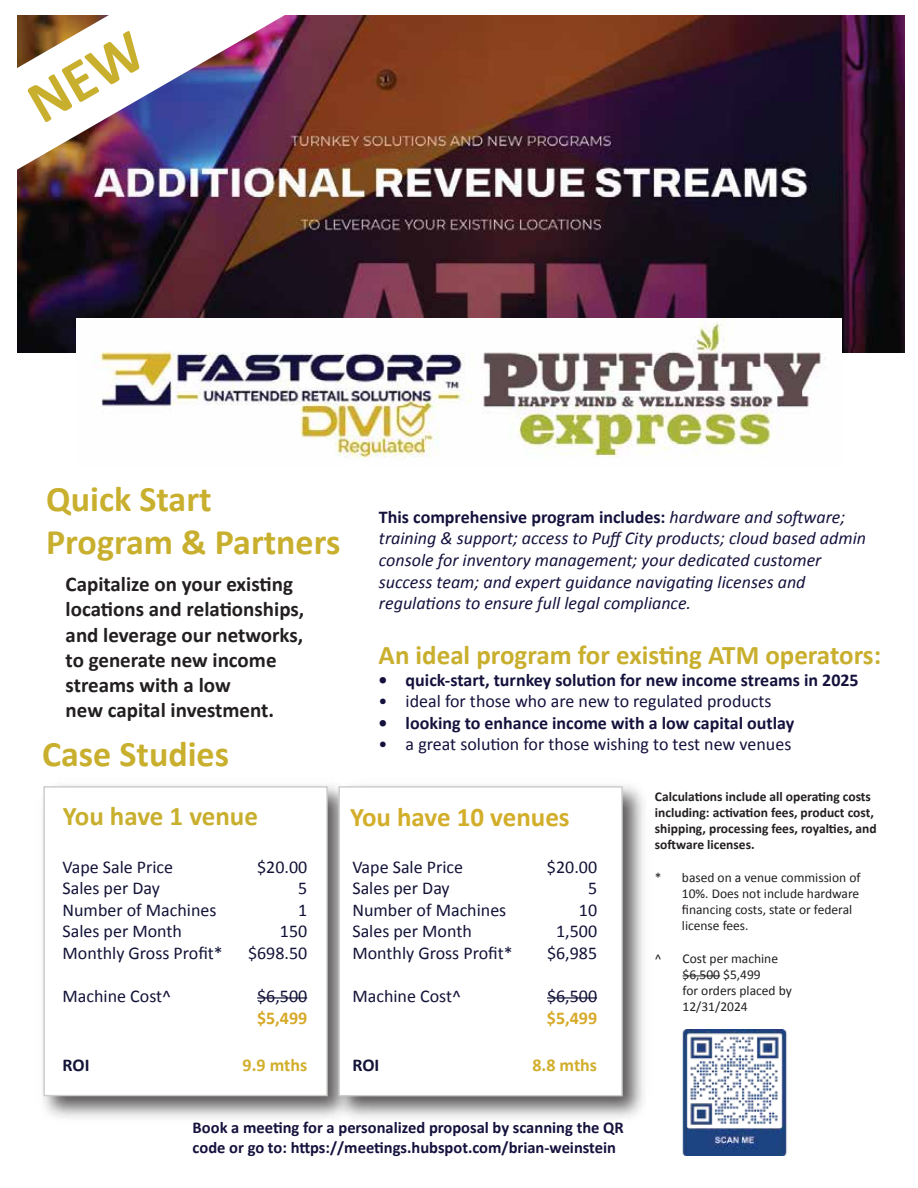
<style>
.page{position:relative;width:918px;height:1188px;background:#fff}
.page>*{position:absolute;margin:0;border:0;box-sizing:border-box;transform-origin:0 0}
.t1{font:700 36px/43.2px "Calibri";color:#c9af2e}
.t2{font:700 27px "Calibri";color:#c9af2e}
.t3{font:700 27px "Calibri";color:#d2ae2a}
.t4{font:700 21px/25.2px "Calibri";color:#231f20}
.t5{font:italic 18px/21.6px "Calibri";color:#14123d}
.t6{font:18px "Calibri";color:#131338}
.t7{font:700 18px "Calibri";color:#14123d}
.t8{font:18px "Calibri";color:#14123d}
.t9{font:700 18px "Calibri";color:#d1ae2b}
.t10{font:700 18px "Calibri";color:#d7a928}
.t11{font:700 18px "Calibri";letter-spacing:-.005em;color:#131338}
.t12{font:700 16.5px/19.8px "Calibri";color:#15123e}
.t13{font:13.5px/16.2px "Calibri";color:#231f20}
.t14{font:700 13.5px/16.2px "Calibri";color:#231f20}
.s1{font-weight:700;font-style:normal}
</style>
<div class="page">
<img style="left:18px;top:15px;width:886px;height:337px">
<img style="left:17px;top:15px;width:292px;height:165px">
<img style="left:77px;top:318px;width:764px;height:140px">
<img style="left:43px;top:785px;width:284px;height:333px">
<div style="left:43px;top:786px;width:285px;height:310px;background:#fff;border:1px solid #cccccb"></div>
<hr style="left:257px;top:997px;width:50px;height:2px;background:#131338">
<img style="left:327px;top:785px;width:317px;height:333px">
<div style="left:338px;top:786px;width:285px;height:310px;background:#fff;border:1px solid #cccccb"></div>
<hr style="left:547px;top:997px;width:50px;height:2px;background:#131338">
<hr style="left:683px;top:975px;width:37px;height:1px;background:#231f20">
<img style="left:682px;top:1029px;width:105px;height:127px">
<svg style="left:27px;top:30px;width:121px;height:93px"></svg>
<h1 class="t1" style="left:46px;top:476px;width:296px">Quick Start<br>Program &amp; Partners</h1>
<p class="t4" style="left:66px;top:571px;width:240px">Capitalize on your existing locations and relationships, and leverage our networks, to generate new income streams with a low<br>new capital investment.</p>
<h1 class="t1" style="left:42px;top:731px;width:188px">Case Studies</h1>
<h2 class="t2" style="left:63px;top:797px;width:197px">You have 1 venue</h2>
<p class="t6" style="left:63px;top:854px;width:112px">Vape Sale Price</p>
<p class="t6" style="left:257px;top:854px;width:52px">$20.00</p>
<p class="t6" style="left:63px;top:876px;width:99px">Sales per Day</p>
<p class="t6" style="left:298px;top:876px;width:11px">5</p>
<p class="t6" style="left:63px;top:897px;width:155px">Number of Machines</p>
<p class="t6" style="left:298px;top:897px;width:11px">1</p>
<p class="t6" style="left:63px;top:919px;width:121px">Sales per Month</p>
<p class="t6" style="left:280px;top:919px;width:29px">150</p>
<p class="t6" style="left:63px;top:940px;width:162px">Monthly Gross Profit*</p>
<p class="t6" style="left:248px;top:940px;width:61px">$698.50</p>
<p class="t6" style="left:63px;top:984px;width:110px">Machine Cost^</p>
<p class="t6" style="left:257px;top:984px;width:52px">$6,500</p>
<p class="t10" style="left:257px;top:1005px;width:52px">$5,499</p>
<p class="t11" style="left:63px;top:1052px;width:28px">ROI</p>
<p class="t9" style="left:243px;top:1052px;width:66px">9.9 mths</p>
<p class="t5" style="left:379px;top:505px;width:489px"><span class="s1">This comprehensive program includes:</span> hardware and software; training &amp; support; access to Puff City products; cloud based admin console for inventory management; your dedicated customer success team; and expert guidance navigating licenses and regulations to ensure full legal compliance.</p>
<h2 class="t2" style="left:379px;top:636px;width:504px">An ideal program for existing ATM operators:</h2>
<p class="t7" style="left:379px;top:667px;width:482px">• quick-start, turnkey solution for new income streams in 2025</p>
<p class="t8" style="left:379px;top:689px;width:394px">• ideal for those who are new to regulated products</p>
<p class="t7" style="left:379px;top:710px;width:417px">• looking to enhance income with a low capital outlay</p>
<p class="t8" style="left:379px;top:732px;width:414px">• a great solution for those wishing to test new venues</p>
<h2 class="t3" style="left:350px;top:797px;width:221px">You have 10 venues</h2>
<p class="t6" style="left:352px;top:854px;width:112px">Vape Sale Price</p>
<p class="t6" style="left:547px;top:854px;width:52px">$20.00</p>
<p class="t6" style="left:352px;top:876px;width:99px">Sales per Day</p>
<p class="t6" style="left:588px;top:876px;width:11px">5</p>
<p class="t6" style="left:352px;top:897px;width:155px">Number of Machines</p>
<p class="t6" style="left:579px;top:897px;width:20px">10</p>
<p class="t6" style="left:352px;top:919px;width:121px">Sales per Month</p>
<p class="t6" style="left:556px;top:919px;width:43px">1,500</p>
<p class="t6" style="left:352px;top:940px;width:162px">Monthly Gross Profit*</p>
<p class="t6" style="left:547px;top:940px;width:52px">$6,985</p>
<p class="t6" style="left:352px;top:984px;width:110px">Machine Cost^</p>
<p class="t6" style="left:547px;top:984px;width:52px">$6,500</p>
<p class="t10" style="left:547px;top:1005px;width:52px">$5,499</p>
<p class="t11" style="left:352px;top:1052px;width:28px">ROI</p>
<p class="t9" style="left:532px;top:1052px;width:66px">8.8 mths</p>
<p class="t14" style="left:655px;top:788px;width:223px">Calculations include all operating costs including: activation fees, product cost, shipping, processing fees, royalties, and software licenses.</p>
<p class="t13" style="left:682px;top:869px;width:180px;text-indent:-27px">* based on a venue commission of<br>10%. Does not include hardware financing costs, state or federal license fees.</p>
<p class="t13" style="left:655px;top:950px;width:8px">^</p>
<p class="t13" style="left:683px;top:950px;width:111px">Cost per machine $6,500 $5,499<br>for orders placed by<br>12/31/2024</p>
<p class="t12" style="left:193px;top:1117px;width:433px">Book a meeting for a personalized proposal by scanning the QR code or go to: https://meetings.hubspot.com/brian-weinstein</p>
</div>
